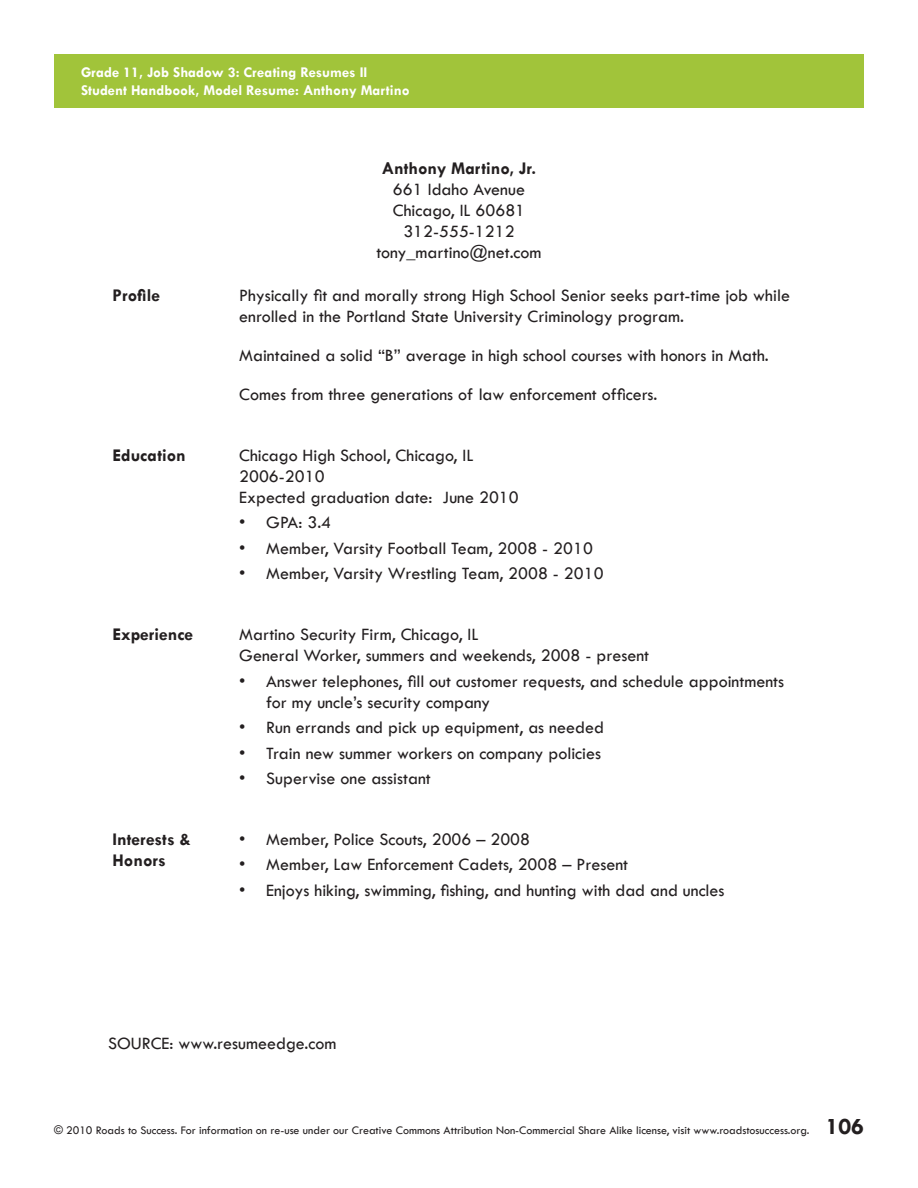
<style>
.page{position:relative;width:918px;height:1188px;background:#fff}
.page>*{position:absolute;margin:0;border:0;box-sizing:border-box;transform-origin:0 0}
.Lesson_Front_Page_Te{font:700 24px "Tw Cen";color:#231f20}
.SHFR_Text{font:18px/21px "Tw Cen";color:#231f20}
.SHFR_NL{font:18px/21px "Tw Cen";color:#231f20}
.SHFR_Text-2{font:700 18px/21px "Tw Cen";color:#231f20}
.t1{font:700 15px "Tw Cen";color:#fff}
.t2{font:12px "Tw Cen";color:#231f20}
</style>
<div class="page">
<div style="left:54px;top:54px;width:810px;height:54px;background:#a1c43a"></div>
<p class="t1" style="left:81px;top:63px;width:288px">Grade 11, Job Shadow 3: Creating Resumes II</p>
<p class="t1" style="left:81px;top:81px;width:330px">Student Handbook, Model Resume: Anthony Martino</p>
<p class="SHFR_Text-2" style="left:382px;top:158px;width:156px">Anthony Martino, Jr.</p>
<p class="SHFR_Text" style="left:393px;top:179px;width:134px">661 Idaho Avenue</p>
<p class="SHFR_Text" style="left:393px;top:200px;width:134px">Chicago, IL 60681</p>
<p class="SHFR_Text" style="left:403px;top:221px;width:113px">312-555-1212</p>
<p class="SHFR_Text" style="left:376px;top:242px;width:167px">tony_martino@net.com</p>
<p class="SHFR_Text-2" style="left:112px;top:284px;width:49px">Profile</p>
<p class="SHFR_Text" style="left:239px;top:285px;width:552px">Physically fit and morally strong High School Senior seeks part-time job while enrolled in the Portland State University Criminology program.</p>
<p class="SHFR_Text" style="left:239px;top:345px;width:531px">Maintained a solid “B” average in high school courses with honors in Math.</p>
<p class="SHFR_Text" style="left:239px;top:384px;width:420px">Comes from three generations of law enforcement officers.</p>
<p class="SHFR_Text-2" style="left:112px;top:444px;width:75px">Education</p>
<p class="SHFR_Text" style="left:239px;top:444px;width:281px">Chicago High School, Chicago, IL<br>2006-2010<br>Expected graduation date: June 2010</p>
<p class="SHFR_NL" style="left:239px;top:512px;width:94px">• GPA: 3.4</p>
<p class="SHFR_NL" style="left:239px;top:537px;width:355px">• Member, Varsity Football Team, 2008 - 2010</p>
<p class="SHFR_NL" style="left:239px;top:563px;width:366px">• Member, Varsity Wrestling Team, 2008 - 2010</p>
<p class="SHFR_Text-2" style="left:112px;top:623px;width:82px">Experience</p>
<p class="SHFR_Text" style="left:239px;top:624px;width:241px">Martino Security Firm, Chicago, IL</p>
<p class="SHFR_Text" style="left:239px;top:645px;width:411px">General Worker, summers and weekends, 2008 - present</p>
<p class="SHFR_NL" style="left:266px;top:670px;width:519px;text-indent:-27px">• Answer telephones, fill out customer requests, and schedule appointments for my uncle’s security company</p>
<p class="SHFR_NL" style="left:239px;top:717px;width:366px">• Run errands and pick up equipment, as needed</p>
<p class="SHFR_NL" style="left:239px;top:742px;width:363px">• Train new summer workers on company policies</p>
<p class="SHFR_NL" style="left:239px;top:768px;width:193px">• Supervise one assistant</p>
<p class="SHFR_Text-2" style="left:112px;top:828px;width:80px">Interests &amp;<br>Honors</p>
<p class="SHFR_NL" style="left:239px;top:829px;width:293px">• Member, Police Scouts, 2006 – 2008</p>
<p class="SHFR_NL" style="left:239px;top:854px;width:390px">• Member, Law Enforcement Cadets, 2008 – Present</p>
<p class="SHFR_NL" style="left:239px;top:880px;width:487px">• Enjoys hiking, swimming, fishing, and hunting with dad and uncles</p>
<p class="SHFR_Text" style="left:108px;top:1033px;width:230px">SOURCE: www.resumeedge.com</p>
<p class="t2" style="left:54px;top:1123px;width:757px">© 2010 Roads to Success. For information on re-use under our Creative Commons Attribution Non-Commercial Share Alike license, visit www.roadstosuccess.org.</p>
<p class="Lesson_Front_Page_Te" style="left:826px;top:1112px;width:40px">106</p>
</div>
